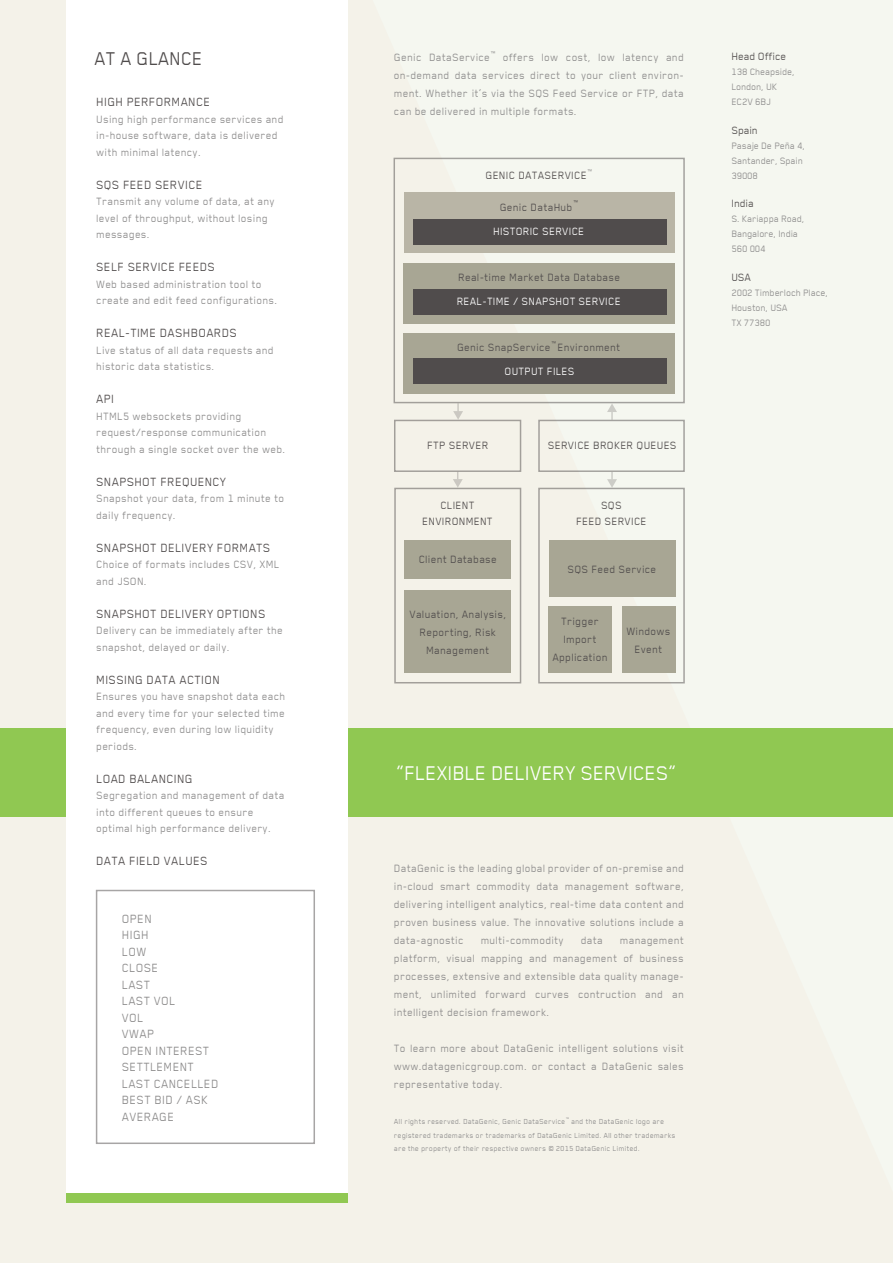
<style>
.page{position:relative;width:893px;height:1263px;background:#f4f2e9}
.page>*{position:absolute;margin:0;border:0;box-sizing:border-box;transform-origin:0 0}
.t1{font:22.5px "Blender";color:#fff}
.t2{font:21px "Blender";color:#504c4c}
.t3{font:13.5px "Blender";letter-spacing:.025em;color:#504c4c}
.t4{font:13.5px/16.5px "Blender";letter-spacing:.025em;color:#8c8b8b}
.t5{font:12px/16.5px "Blender";letter-spacing:.025em;color:#8c8b8b}
.t6{font:12px/18px "Blender";letter-spacing:.025em;color:#504c4c;text-align:center}
.t7{font:12px "Blender";letter-spacing:.025em;color:#fff}
.t8{font:12px "Blender";color:#504c4c}
.t9{font:10.5px/15px "Blender";color:#8c8b8b}
.t10{font:8.25px/13.5px "Blender";letter-spacing:.025em;color:#8c8b8b}
.t11{font:5.25px "Arial";color:#8c8b8b}
.t12{font:5.25px "Arial";color:#504c4c}
.t13{font:3.6px "Arial";color:#8c8b8b}
</style>
<div class="page">
<svg style="left:393px;top:157px;width:292px;height:527px"></svg>
<div style="left:0;top:728px;width:893px;height:89px;background:#90c852"></div>
<div style="left:67px;top:1193px;width:281px;height:10px;background:#90c852"></div>
<div style="left:67px;top:0;width:281px;height:1193px;background:#fff"></div>
<div style="left:548px;top:541px;width:127px;height:56px;background:#a8a694"></div>
<div style="left:404px;top:192px;width:270px;height:61px;background:#b9b5a6"></div>
<div style="left:404px;top:263px;width:271px;height:60px;background:#a8a694"></div>
<div style="left:404px;top:333px;width:271px;height:61px;background:#a8a694"></div>
<div style="left:413px;top:289px;width:253px;height:25px;background:#504c4c"></div>
<div style="left:413px;top:358px;width:253px;height:26px;background:#504c4c"></div>
<div style="left:622px;top:607px;width:53px;height:66px;background:#a8a694"></div>
<div style="left:405px;top:590px;width:106px;height:83px;background:#a8a694"></div>
<div style="left:405px;top:541px;width:106px;height:38px;background:#a8a694"></div>
<div style="left:549px;top:607px;width:63px;height:66px;background:#a8a694"></div>
<svg style="left:607px;top:403px;width:10px;height:17px"></svg>
<svg style="left:607px;top:472px;width:10px;height:16px"></svg>
<svg style="left:453px;top:472px;width:10px;height:16px"></svg>
<svg style="left:453px;top:403px;width:10px;height:17px"></svg>
<div style="left:413px;top:219px;width:253px;height:26px;background:#504c4c"></div>
<p class="t11" style="left:490px;top:50px;width:7px">™</p>
<p class="t5" style="left:394px;top:48px;width:291px;line-height:18px;text-align:justify;text-indent:109px">offers low cost, low latency and on-demand data services direct to your client environ&shy;ment. Whether it’s via the SQS Feed Service or FTP, data can be delivered in multiple formats.</p>
<h2 class="t2" style="left:95px;top:47px;width:109px">AT A GLANCE</h2>
<p class="t8" style="left:732px;top:50px;width:56px">Head Office</p>
<p class="t9" style="left:732px;top:64px;width:65px">138 Cheapside,<br>London, UK<br>EC2V 6BJ</p>
<p class="t6" style="left:732px;top:121px;width:28px">Spain</p>
<p class="t9" style="left:732px;top:138px;width:75px">Pasaje De Peña 4,<br>Santander, Spain<br>39008</p>
<p class="t6" style="left:732px;top:194px;width:24px">India</p>
<p class="t9" style="left:732px;top:211px;width:74px">S. Kariappa Road,<br>Bangalore, India<br>560 004</p>
<p class="t6" style="left:732px;top:268px;width:21px">USA</p>
<p class="t9" style="left:732px;top:285px;width:98px">2002 Timberloch Place,<br>Houston, USA<br>TX 77380</p>
<p class="t5" style="left:394px;top:49px;width:97px">Genic DataService</p>
<p class="t3" style="left:97px;top:95px;width:115px">HIGH PERFORMANCE</p>
<p class="t5" style="left:97px;top:110px;width:189px">Using high performance services and in-house software, data is delivered with minimal latency.</p>
<p class="t3" style="left:97px;top:177px;width:108px">SQS FEED SERVICE</p>
<p class="t5" style="left:97px;top:193px;width:180px">Transmit any volume of data, at any level of throughput, without losing messages.</p>
<p class="t3" style="left:97px;top:260px;width:120px">SELF SERVICE FEEDS</p>
<p class="t5" style="left:97px;top:275px;width:182px">Web based administration tool to create and edit feed configurations.</p>
<p class="t3" style="left:97px;top:326px;width:142px">REAL-TIME DASHBOARDS</p>
<p class="t5" style="left:97px;top:341px;width:179px">Live status of all data requests and historic data statistics.</p>
<p class="t3" style="left:97px;top:392px;width:19px">API</p>
<p class="t5" style="left:97px;top:407px;width:190px">HTML5 websockets providing request/response communication through a single socket over the web.</p>
<p class="t3" style="left:97px;top:474px;width:131px">SNAPSHOT FREQUENCY</p>
<p class="t5" style="left:97px;top:490px;width:189px">Snapshot your data, from 1 minute to daily frequency.</p>
<p class="t3" style="left:97px;top:540px;width:176px">SNAPSHOT DELIVERY FORMATS</p>
<p class="t5" style="left:97px;top:556px;width:184px">Choice of formats includes CSV, XML and JSON.</p>
<p class="t3" style="left:97px;top:606px;width:171px">SNAPSHOT DELIVERY OPTIONS</p>
<p class="t5" style="left:97px;top:622px;width:188px">Delivery can be immediately after the snapshot, delayed or daily.</p>
<p class="t3" style="left:97px;top:672px;width:125px">MISSING DATA ACTION</p>
<p class="t5" style="left:97px;top:688px;width:190px">Ensures you have snapshot data each and every time for your selected time frequency, even during low liquidity periods.</p>
<p class="t3" style="left:97px;top:771px;width:98px">LOAD BALANCING</p>
<p class="t5" style="left:97px;top:787px;width:190px">Segregation and management of data into different queues to ensure optimal high performance delivery.</p>
<p class="t3" style="left:97px;top:854px;width:113px">DATA FIELD VALUES</p>
<p class="t11" style="left:587px;top:167px;width:7px">™</p>
<p class="t6" style="left:486px;top:166px;width:103px">GENIC DATASERVICE</p>
<p class="t12" style="left:573px;top:199px;width:7px">™</p>
<p class="t6" style="left:500px;top:197px;width:74px">Genic DataHub</p>
<p class="t7" style="left:493px;top:225px;width:93px">HISTORIC SERVICE</p>
<p class="t6" style="left:458px;top:268px;width:163px">Real-time Market Data Database</p>
<p class="t7" style="left:457px;top:295px;width:166px">REAL-TIME / SNAPSHOT SERVICE</p>
<p class="t12" style="left:551px;top:340px;width:7px">™</p>
<p class="t6" style="left:558px;top:338px;width:64px">Environment</p>
<p class="t6" style="left:457px;top:338px;width:95px">Genic SnapService</p>
<p class="t7" style="left:505px;top:365px;width:71px">OUTPUT FILES</p>
<p class="t6" style="left:428px;top:435px;width:63px">FTP SERVER</p>
<p class="t6" style="left:548px;top:435px;width:130px">SERVICE BROKER QUEUES</p>
<p class="t6" style="left:422px;top:496px;width:72px;line-height:16.5px">CLIENT<br>ENVIRONMENT</p>
<p class="t6" style="left:576px;top:496px;width:72px;line-height:16.5px">SQS<br>FEED SERVICE</p>
<p class="t6" style="left:419px;top:550px;width:80px">Client Database</p>
<p class="t6" style="left:568px;top:560px;width:90px">SQS Feed Service</p>
<p class="t6" style="left:410px;top:605px;width:98px">Valuation, Analysis,<br>Reporting, Risk<br>Management</p>
<p class="t6" style="left:553px;top:612px;width:57px">Trigger<br>Import<br>Application</p>
<p class="t6" style="left:627px;top:622px;width:45px">Windows<br>Event</p>
<h1 class="t1" style="left:397px;top:761px;width:282px">“FLEXIBLE DELIVERY SERVICES”</h1>
<p class="t5" style="left:394px;top:859px;width:291px;line-height:18px;text-align:justify">DataGenic is the leading global provider of on-premise and in-cloud smart commodity data management software, delivering intelligent analytics, real-time data content and proven business value. The innovative solutions include a data-agnostic</p>
<p class="t4" style="left:122px;top:910px;width:98px">OPEN<br>HIGH<br>LOW<br>CLOSE<br>LAST<br>LAST VOL<br>VOL<br>VWAP<br>OPEN INTEREST<br>SETTLEMENT<br>LAST CANCELLED<br>BEST BID / ASK<br>AVERAGE</p>
<p class="t5" style="left:481px;top:932px;width:84px">multi-commodity</p>
<p class="t5" style="left:581px;top:932px;width:23px">data</p>
<p class="t5" style="left:394px;top:931px;width:291px;line-height:18px;text-align:justify;text-indent:226px">management platform, visual mapping and management of business processes, extensive and extensible data quality manage&shy;ment, unlimited forward curves contruction and an intelligent decision framework.</p>
<p class="t5" style="left:394px;top:1039px;width:291px;line-height:18px;text-align:justify">To learn more about DataGenic intelligent solutions visit www.datagenicgroup.com. or contact a DataGenic sales representative today.</p>
<p class="t10" style="left:394px;top:1114px;width:173px">All rights reserved. DataGenic, Genic DataService</p>
<p class="t13" style="left:566px;top:1116px;width:5px">™</p>
<p class="t10" style="left:394px;top:1114px;width:283px;text-indent:177px">and the DataGenic logo are registered trademarks or trademarks of DataGenic Limited. All other trademarks are the property of their respective owners © 2015 DataGenic Limited.</p>
</div>
